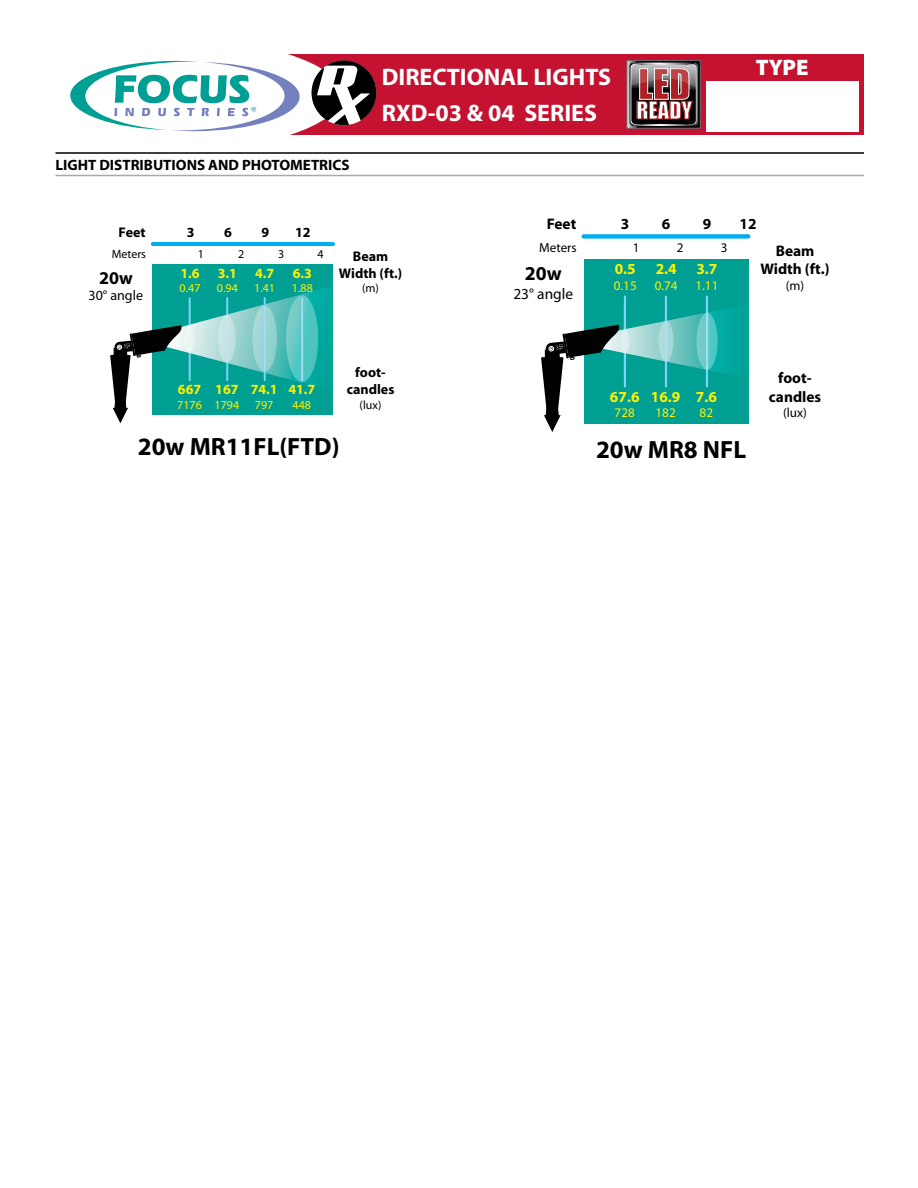
<style>
.page{position:relative;width:918px;height:1188px;background:#fff}
.page>*{position:absolute;margin:0;border:0;box-sizing:border-box;transform-origin:0 0}
.t1{font:38.85px "Impact";color:#ad1f23}
.t2{font:700 25.05px "Myriad";color:#000}
.t3{font:700 24px/36px "Myriad";color:#fff}
.t4{font:700 24px "Myriad";color:#000}
.t5{font:22.5px "Impact";color:#fff}
.t6{font:900 22.5px "Myriad Pro";color:#fff}
.t7{font:700 19.8px "Myriad";color:#000}
.t8{font:700 18px "Myriad";color:#000}
.t9{font:700 15.3px/18.5px "Myriad";color:#000;text-align:center}
.t10{font:700 15.3px "Myriad";color:#fff200}
.t11{font:15.3px "Myriad";color:#000}
.t12{font:700 15px "Myriad";color:#000}
.t13{font:700 13.95px/16.8px "Myriad";color:#000;text-align:center}
.t14{font:700 13.95px "Myriad";color:#fff200}
.t15{font:13.95px "Myriad";color:#000}
.t16{font:13.2px "Myriad";color:#fff200}
.t17{font:13.2px "Myriad";color:#000}
.t18{font:12px "Myriad";color:#fff200}
.t19{font:12px "Myriad";color:#000}
.t20{font:10.35px "Myriad";color:#009f93}
</style>
<div class="page">
<div style="left:288px;top:54px;width:576px;height:81px;background:#c41230"></div>
<svg style="left:70px;top:61px;width:230px;height:70px"></svg>
<div style="left:152px;top:264px;width:180px;height:150px;background:#009f93"></div>
<hr style="left:153px;top:242px;width:180px;height:4px;background:#00aeef">
<svg style="left:110px;top:287px;width:222px;height:136px"></svg>
<div style="left:584px;top:259px;width:164px;height:165px;background:#009f93"></div>
<hr style="left:624px;top:297px;width:2px;height:89px;background:#7bd3f7">
<hr style="left:665px;top:297px;width:2px;height:89px;background:#7bd3f7">
<hr style="left:706px;top:297px;width:2px;height:89px;background:#7bd3f7">
<div style="left:584px;top:234px;width:164px;height:5px;background:#00aeef"></div>
<svg style="left:541px;top:304px;width:191px;height:128px"></svg>
<div style="left:706px;top:81px;width:152px;height:50px;background:#fff"></div>
<svg style="left:312px;top:60px;width:64px;height:65px"></svg>
<div style="left:627px;top:60px;width:74px;height:68px;border:1px solid #6d6e71"></div>
<svg style="left:627px;top:61px;width:73px;height:67px"></svg>
<hr style="left:56px;top:152px;width:808px;height:2px;background:#000">
<hr style="left:56px;top:175px;width:808px;height:1px;background:#a7a9ac">
<p class="t20" style="left:251px;top:106px;width:7px">®</p>
<p class="t12" style="left:56px;top:157px;width:296px">LIGHT DISTRIBUTIONS AND PHOTOMETRICS</p>
<h3 class="t3" style="left:382px;top:60px;width:217px">DIRECTIONAL lights<br>RXD-03 &amp; 04 SERIES</h3>
<h1 class="t1" style="left:638px;top:54px;width:54px">LED</h1>
<h3 class="t5" style="left:636px;top:93px;width:57px">READY</h3>
<h3 class="t6" style="left:756px;top:55px;width:54px">TYPE</h3>
<p class="t13" style="left:119px;top:225px;width:28px">Feet</p>
<p class="t19" style="left:112px;top:248px;width:36px">Meters</p>
<p class="t8" style="left:99px;top:268px;width:35px">20w</p>
<p class="t15" style="left:89px;top:289px;width:56px">30° angle</p>
<p class="t13" style="left:187px;top:225px;width:9px">3</p>
<p class="t13" style="left:224px;top:225px;width:9px">6</p>
<p class="t13" style="left:262px;top:225px;width:9px">9</p>
<p class="t13" style="left:295px;top:225px;width:17px">12</p>
<p class="t19" style="left:198px;top:248px;width:8px">1</p>
<p class="t19" style="left:238px;top:248px;width:8px">2</p>
<p class="t19" style="left:278px;top:248px;width:8px">3</p>
<p class="t19" style="left:317px;top:248px;width:8px">4</p>
<p class="t14" style="left:181px;top:266px;width:21px">1.6</p>
<p class="t18" style="left:180px;top:282px;width:22px">0.47</p>
<p class="t14" style="left:218px;top:266px;width:21px">3.1</p>
<p class="t18" style="left:217px;top:282px;width:22px">0.94</p>
<p class="t14" style="left:255px;top:266px;width:21px">4.7</p>
<p class="t18" style="left:254px;top:282px;width:22px">1.41</p>
<p class="t14" style="left:293px;top:266px;width:21px">6.3</p>
<p class="t18" style="left:292px;top:282px;width:22px">1.88</p>
<p class="t13" style="left:339px;top:249px;width:65px">Beam<br>Width (ft.)</p>
<p class="t19" style="left:362px;top:282px;width:18px">(m)</p>
<p class="t14" style="left:178px;top:382px;width:25px">667</p>
<p class="t18" style="left:177px;top:399px;width:26px">7176</p>
<p class="t14" style="left:215px;top:382px;width:25px">167</p>
<p class="t18" style="left:215px;top:399px;width:26px">1794</p>
<p class="t14" style="left:251px;top:382px;width:28px">74.1</p>
<p class="t18" style="left:255px;top:399px;width:20px">797</p>
<p class="t14" style="left:288px;top:382px;width:28px">41.7</p>
<p class="t18" style="left:293px;top:399px;width:20px">448</p>
<p class="t13" style="left:347px;top:365px;width:49px">foot&shy;candles</p>
<p class="t19" style="left:360px;top:399px;width:23px">(lux)</p>
<h3 class="t4" style="left:194px;top:424px;width:98px">FL-66-FG</h3>
<h2 class="t2" style="left:138px;top:434px;width:203px">20w MR11FL(FTD)</h2>
<p class="t9" style="left:547px;top:215px;width:31px">Feet</p>
<p class="t9" style="left:740px;top:215px;width:19px">12</p>
<p class="t17" style="left:539px;top:241px;width:39px">Meters</p>
<p class="t9" style="left:621px;top:215px;width:10px">3</p>
<p class="t9" style="left:662px;top:215px;width:10px">6</p>
<p class="t9" style="left:703px;top:215px;width:10px">9</p>
<p class="t17" style="left:633px;top:241px;width:8px">1</p>
<p class="t17" style="left:677px;top:241px;width:8px">2</p>
<p class="t17" style="left:721px;top:241px;width:8px">3</p>
<p class="t9" style="left:760px;top:242px;width:71px">Beam<br>Width (ft.)</p>
<p class="t17" style="left:786px;top:279px;width:20px">(m)</p>
<p class="t10" style="left:615px;top:261px;width:23px">0.5</p>
<p class="t16" style="left:614px;top:279px;width:24px">0.15</p>
<p class="t10" style="left:656px;top:261px;width:23px">2.4</p>
<p class="t16" style="left:655px;top:279px;width:24px">0.74</p>
<p class="t10" style="left:696px;top:261px;width:23px">3.7</p>
<p class="t16" style="left:695px;top:279px;width:24px">1.11</p>
<h3 class="t7" style="left:525px;top:263px;width:38px">20w</h3>
<p class="t11" style="left:513px;top:286px;width:61px">23° angle</p>
<p class="t10" style="left:610px;top:389px;width:31px">67.6</p>
<p class="t16" style="left:615px;top:406px;width:22px">728</p>
<p class="t10" style="left:651px;top:389px;width:31px">16.9</p>
<p class="t16" style="left:656px;top:406px;width:22px">182</p>
<p class="t10" style="left:696px;top:389px;width:23px">7.6</p>
<p class="t16" style="left:700px;top:406px;width:15px">82</p>
<h2 class="t2" style="left:596px;top:436px;width:152px">20w MR8 NFL</h2>
<p class="t9" style="left:769px;top:369px;width:54px">foot&shy;candles</p>
<p class="t17" style="left:783px;top:406px;width:25px">(lux)</p>
</div>
